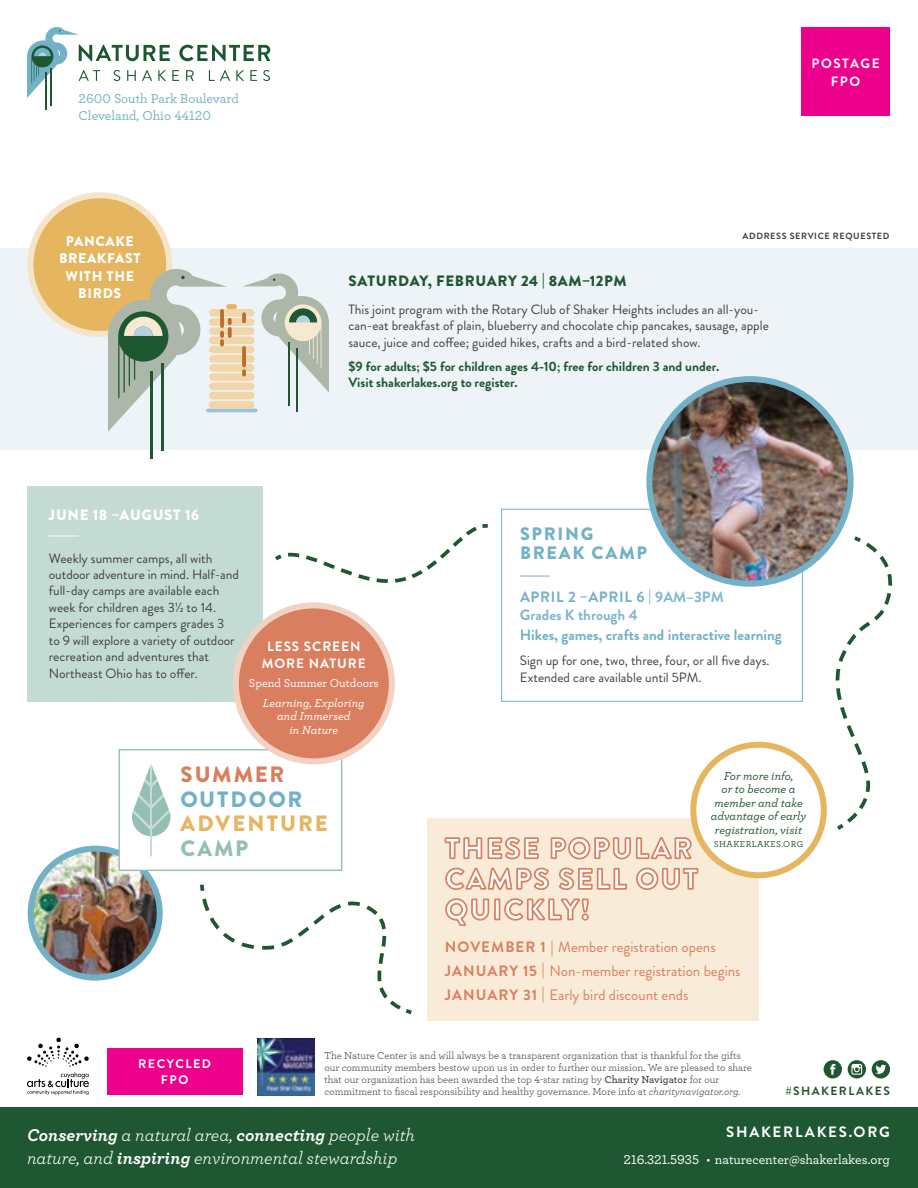
<style>
.page{position:relative;width:918px;height:1188px;background:#fff}
.page>*{position:absolute;margin:0;border:0;box-sizing:border-box;transform-origin:0 0}
.t1{font:900 22.2px "Brandon Grotesque";letter-spacing:.095em;color:#e5b55f}
.t2{font:900 22.2px "Brandon Grotesque";letter-spacing:.095em;color:#72b1c8}
.t3{font:900 22.2px "Brandon Grotesque";letter-spacing:.07em;color:#d97e5f}
.t4{font:900 22.2px "Brandon Grotesque";color:#95beb4}
.t5{font:italic 18px "Archer";color:#fff}
.t6{font:900 18px/19.5px "Brandon Grotesque";letter-spacing:.095em;color:#72b1c8}
.t7{font:15px/24px "Brandon Grotesque";color:#d97e5f}
.t8{font:700 15px "Brandon Grotesque";color:#72b1c8}
.t9{font:700 15px/18.8px "Brandon Grotesque";color:#80b7cd}
.t10{font:900 15px "Brandon Grotesque";letter-spacing:.045em;color:#1f5733}
.t11{font:900 15px "Brandon Grotesque";letter-spacing:.045em;color:#fff}
.t12{font:700 15px "Brandon Grotesque";letter-spacing:.12em;color:#fff}
.t13{font:900 13.95px/17.5px "Brandon Grotesque";letter-spacing:.045em;color:#fff;text-align:center}
.t14{font:13.5px/16.5px "Brandon Grotesque";color:#414042}
.t15{font:700 13.5px/16.5px "Brandon Grotesque";color:#1f5733}
.t16{font:500 13.5px "Archer";color:#fff}
.t17{font:500 13.5px/16.5px "Archer";color:#72b1c8}
.t18{font:700 13.5px/16.5px "Brandon Grotesque";letter-spacing:.07em;color:#fff;text-align:center}
.t19{font:700 13.5px/18px "Brandon Grotesque";letter-spacing:.115em;color:#fff;text-align:center}
.t20{font:700 12.45px/16.6px "Brandon Grotesque";letter-spacing:.12em;color:#fff;text-align:center}
.t21{font:italic 500 12px/13.5px "Archer";color:#1f5733;text-align:center}
.t22{font:italic 500 12px/13.5px "Archer";color:#fff;text-align:center}
.t23{font:500 12px "Archer";color:#fff}
.t24{font:700 12px "Brandon Grotesque";letter-spacing:.12em;color:#1f5733}
.t25{font:10.5px/12px "Archer";color:#414042}
.t26{font:700 9px "Brandon Grotesque";letter-spacing:.07em;color:#414042}
.t27{font:500 9px "Archer";letter-spacing:.05em;color:#1f5733}
.s1{color:#72b1c8}
.s2{font-weight:700}
.s3{font-weight:600}
.s4{font-style:italic}
</style>
<div class="page">
<div style="left:427px;top:819px;width:332px;height:202px;background:#f8ecd8"></div>
<div style="left:107px;top:1048px;width:135px;height:47px;background:#ec008c"></div>
<svg style="left:27px;top:1038px;width:62px;height:57px"></svg>
<div style="left:0;top:248px;width:918px;height:202px;background:#edf3f6"></div>
<img style="left:257px;top:1038px;width:57px;height:57px">
<svg style="left:848px;top:1060px;width:18px;height:18px"></svg>
<svg style="left:824px;top:1060px;width:18px;height:18px"></svg>
<svg style="left:872px;top:1060px;width:18px;height:18px"></svg>
<hr style="left:520px;top:576px;width:30px;height:1px;background:#72b1c8">
<div style="left:501px;top:509px;width:302px;height:193px;border:1px solid #72b1c8"></div>
<img style="left:652px;top:381px;width:196px;height:203px">
<div style="left:646px;top:376px;width:208px;height:211px;border:6px solid #72b1c8;border-radius:50%"></div>
<img style="left:31px;top:849px;width:129px;height:126px">
<div style="left:28px;top:846px;width:135px;height:135px;border:6px solid #72b1c8;border-radius:50%"></div>
<div style="left:27px;top:486px;width:236px;height:216px;background:#c4dbd4"></div>
<hr style="left:49px;top:536px;width:30px;height:1px;background:#fff">
<div style="left:118px;top:749px;width:224px;height:122px;background:#fff;border:1px solid #95beb4"></div>
<svg style="left:132px;top:764px;width:38px;height:92px"></svg>
<svg style="left:200px;top:884px;width:212px;height:131px"></svg>
<svg style="left:832px;top:534px;width:61px;height:296px"></svg>
<svg style="left:275px;top:524px;width:213px;height:59px"></svg>
<div style="left:0;top:1107px;width:918px;height:81px;background:#1f5733"></div>
<svg style="left:445px;top:898px;width:144px;height:28px"></svg>
<svg style="left:444px;top:836px;width:255px;height:54px"></svg>
<div style="left:693px;top:745px;width:131px;height:130px;background:#fff;border-radius:50%"></div>
<div style="left:690px;top:742px;width:137px;height:136px;border:6px solid #e5b55f;border-radius:50%"></div>
<div style="left:236px;top:605px;width:156px;height:156px;background:#d97e5f;border-radius:50%"></div>
<div style="left:233px;top:602px;width:162px;height:162px;border:6px solid #f1d2c3;border-radius:50%"></div>
<div style="left:802px;top:27px;width:88px;height:88px;background:#ec008c"></div>
<svg style="left:27px;top:27px;width:243px;height:83px"></svg>
<div style="left:213px;top:392px;width:38px;height:7px;background:#f0d6a9"></div>
<div style="left:213px;top:383px;width:38px;height:7px;background:#f0d6a9"></div>
<div style="left:213px;top:373px;width:38px;height:8px;background:#f0d6a9"></div>
<div style="left:213px;top:364px;width:38px;height:8px;background:#f0d6a9"></div>
<div style="left:213px;top:355px;width:38px;height:8px;background:#f0d6a9"></div>
<div style="left:213px;top:346px;width:38px;height:7px;background:#f0d6a9"></div>
<div style="left:213px;top:337px;width:38px;height:7px;background:#f0d6a9"></div>
<div style="left:213px;top:327px;width:38px;height:8px;background:#f0d6a9"></div>
<div style="left:213px;top:318px;width:38px;height:8px;background:#f0d6a9"></div>
<hr style="left:208px;top:409px;width:48px;height:3px;background:#9bc4d6">
<div style="left:213px;top:309px;width:38px;height:8px;background:#f0d6a9"></div>
<div style="left:213px;top:401px;width:38px;height:8px;background:#f0d6a9"></div>
<hr style="left:288px;top:342px;width:2px;height:64px;background:#1f5733">
<hr style="left:296px;top:349px;width:2px;height:63px;background:#1f5733">
<svg style="left:242px;top:273px;width:87px;height:120px"></svg>
<div style="left:30px;top:195px;width:139px;height:139px;background:#e5b55f;border-radius:50%"></div>
<div style="left:27px;top:192px;width:145px;height:145px;border:6px solid #f5e4c8;border-radius:50%"></div>
<hr style="left:161px;top:363px;width:3px;height:87px;background:#1f5733">
<hr style="left:150px;top:372px;width:3px;height:87px;background:#1f5733">
<svg style="left:108px;top:269px;width:127px;height:163px"></svg>
<p class="t17" style="left:78px;top:90px;width:162px">2600 South Park Boulevard<br>Cleveland, Ohio 44120</p>
<p class="t13" style="left:59px;top:232px;width:83px">PANCAKE<br>BREAKFAST<br>WITH THE<br>BIRDS</p>
<p class="t19" style="left:811px;top:55px;width:70px">POSTAGE<br>FPO</p>
<p class="t26" style="left:743px;top:229px;width:149px">ADDRESS SERVICE REQUESTED</p>
<p class="t10" style="left:349px;top:270px;width:280px">SATURDAY, FEBRUARY 24 | 8AM–12PM</p>
<p class="t14" style="left:348px;top:301px;width:422px">This joint program with the Rotary Club of Shaker Heights includes an all-you&shy;can-eat breakfast of plain, blueberry and chocolate chip pancakes, sausage, apple sauce, juice and coffee; guided hikes, crafts and a bird-related show.</p>
<p class="t15" style="left:348px;top:358px;width:372px">$9 for adults; $5 for children ages 4-10; free for children 3 and under.<br>Visit shakerlakes.org to register.</p>
<p class="t11" style="left:49px;top:504px;width:152px">JUNE 18 –AUGUST 16</p>
<p class="t14" style="left:49px;top:550px;width:192px">Weekly summer camps, all with outdoor adventure in mind. Half-and full-day camps are available each week for children ages 31/2 to 14.<br>Experiences for campers grades 3<br>to 9 will explore a variety of outdoor recreation and adventures that<br>Northeast Ohio has to offer.</p>
<p class="t18" style="left:262px;top:639px;width:105px">LESS SCREEN<br>MORE NATURE</p>
<p class="t23" style="left:249px;top:675px;width:131px">Spend Summer Outdoors</p>
<p class="t22" style="left:263px;top:695px;width:103px">Learning, Exploring and Immersed<br>in Nature</p>
<h2 class="t6" style="left:520px;top:524px;width:129px">SPRING<br>BREAK CAMP</h2>
<p class="t9" style="left:520px;top:587px;width:205px"><span class="s1">APRIL 2 –APRIL 6 |</span> 9AM–3PM<br>Grades K through 4</p>
<p class="t8" style="left:520px;top:624px;width:263px">Hikes, games, crafts and interactive learning</p>
<p class="t14" style="left:520px;top:653px;width:251px">Sign up for one, two, three, four, or all five days.<br>Extended care available until 5PM.</p>
<h1 class="t3" style="left:181px;top:758px;width:105px">SUMMER</h1>
<h1 class="t2" style="left:181px;top:783px;width:123px">OUTDOOR</h1>
<h1 class="t1" style="left:181px;top:808px;width:149px">ADVENTURE</h1>
<h1 class="t4" style="left:181px;top:833px;width:69px">CAMP</h1>
<p class="t21" style="left:711px;top:768px;width:97px">For more info,<br>or to become a member and take advantage of early registration, visit</p>
<p class="t27" style="left:714px;top:838px;width:91px">SHAKERLAKES.ORG</p>
<p class="t7" style="left:445px;top:935px;width:297px"><span class="s2">NOVEMBER 1 |</span> Member registration opens<br><span class="s2">JANUARY 15 |</span> Non-member registration begins<br><span class="s2">JANUARY 31 |</span> Early bird discount ends</p>
<p class="t20" style="left:138px;top:1055px;width:74px">RECYCLED<br>FPO</p>
<p class="t25" style="left:324px;top:1049px;width:429px">The Nature Center is and will always be a transparent organization that is thankful for the gifts our community members bestow upon us in order to further our mission. We are pleased to share that our organization has been awarded the top 4-star rating by <span class="s3">Charity Navigator</span> for our commitment to fiscal responsibility and healthy governance. More info at <span class="s4">charitynavigator.org.</span></p>
<p class="t24" style="left:785px;top:1082px;width:106px">#SHAKERLAKES</p>
<h2 class="t5" style="left:27px;top:1122px;width:389px"><span class="s2">Conserving</span> a natural area, <span class="s2">connecting</span> people with</h2>
<p class="t12" style="left:726px;top:1122px;width:165px">SHAKERLAKES.ORG</p>
<h2 class="t5" style="left:27px;top:1145px;width:372px">nature, and <span class="s2">inspiring</span> environmental stewardship</h2>
<p class="t16" style="left:624px;top:1149px;width:268px">216.321.5935 • naturecenter@shakerlakes.org</p>
</div>
